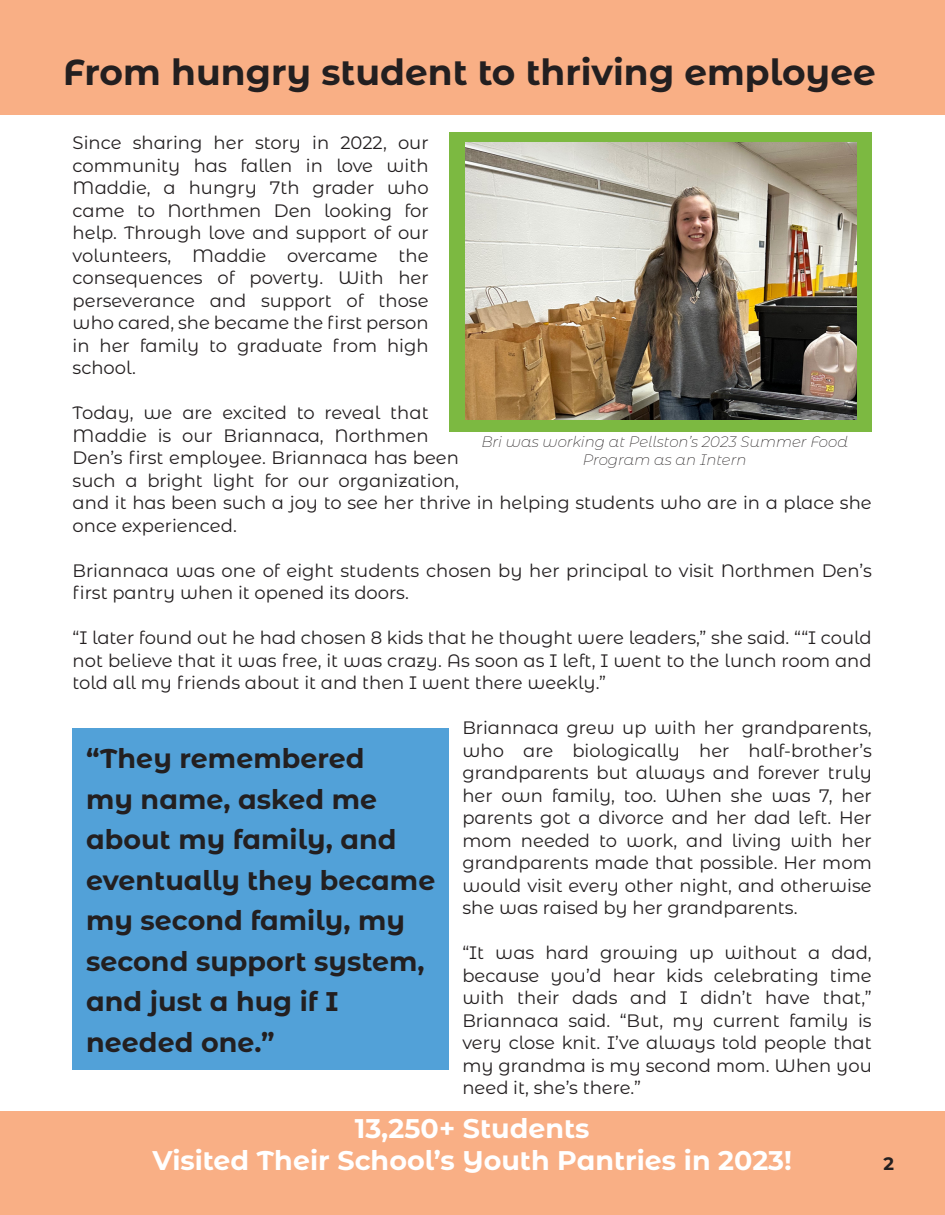
<style>
.page{position:relative;width:945px;height:1215px;background:#fff}
.page>*{position:absolute;margin:0;border:0;box-sizing:border-box;transform-origin:0 0}
.t1{font:700 36px "Montserrat Alternates";color:#231f20}
.t2{font:700 27px/40.5px "Montserrat Alternates";color:#231f20}
.t3{font:700 27px "Montserrat Alternates";color:#fff}
.t4{font:18px/22.5px "Montserrat Alternates";color:#231f20;text-align:justify}
.t5{font:700 18px "Montserrat Alternates";color:#231f20}
.t6{font:italic 200 15px/18px "Montserrat Alternates";color:#231f20;text-align:center}
</style>
<div class="page">
<div style="left:0;top:0;width:945px;height:115px;background:#f9af85"></div>
<div style="left:0;top:1111px;width:945px;height:104px;background:#f9af85"></div>
<div style="left:73px;top:729px;width:376px;height:341px;background:#52a1d8"></div>
<div style="left:449px;top:133px;width:423px;height:299px;background:#7cb941"></div>
<img style="left:466px;top:143px;width:391px;height:277px">
<p class="t1" style="left:63px;top:47px;width:814px">From hungry student to thriving employee</p>
<p class="t4" style="left:73px;top:131px;width:358px">Since sharing her story in 2022, our community has fallen in love with Maddie, a hungry 7th grader who came to Northmen Den looking for help. Through love and support of our volunteers, Maddie overcame the consequences of poverty. With her perseverance and support of those who cared, she became the first person in her family to graduate from high school.</p>
<p class="t4" style="left:73px;top:401px;width:801px;text-align:left">Today, we are excited to reveal that<br>Maddie is our Briannaca, Northmen<br>Den’s first employee. Briannaca has been<br>such a bright light for our organization,<br>and it has been such a joy to see her thrive in helping students who are in a place she once experienced.</p>
<p class="t4" style="left:73px;top:559px;width:801px">Briannaca was one of eight students chosen by her principal to visit Northmen Den’s first pantry when it opened its doors.</p>
<p class="t4" style="left:73px;top:626px;width:801px">“I later found out he had chosen 8 kids that he thought were leaders,” she said. ““I could not believe that it was free, it was crazy. As soon as I left, I went to the lunch room and told all my friends about it and then I went there weekly.”</p>
<p class="t4" style="left:462px;top:716px;width:411px">Briannaca grew up with her grandparents, who are biologically her half-brother’s grandparents but always and forever truly her own family, too. When she was 7, her parents got a divorce and her dad left. Her mom needed to work, and living with her grandparents made that possible. Her mom would visit every other night, and otherwise she was raised by her grandparents.</p>
<p class="t4" style="left:462px;top:941px;width:411px">“It was hard growing up without a dad, because you’d hear kids celebrating time with their dads and I didn’t have that,” Briannaca said. “But, my current family is very close knit. I’ve always told people that my grandma is my second mom. When you need it, she’s there.”</p>
<p class="t6" style="left:481px;top:432px;width:368px">Bri was working at Pellston’s 2023 Summer Food<br>Program as an Intern</p>
<p class="t2" style="left:86px;top:737px;width:351px">“They remembered<br>my name, asked me about my family, and eventually they became my second family, my second support system, and just a hug if I needed one.”</p>
<p class="t3" style="left:355px;top:1109px;width:236px">13,250+ Students</p>
<p class="t3" style="left:152px;top:1141px;width:641px">Visited Their School’s Youth Pantries in 2023!</p>
<p class="t5" style="left:884px;top:1151px;width:12px">2</p>
</div>
